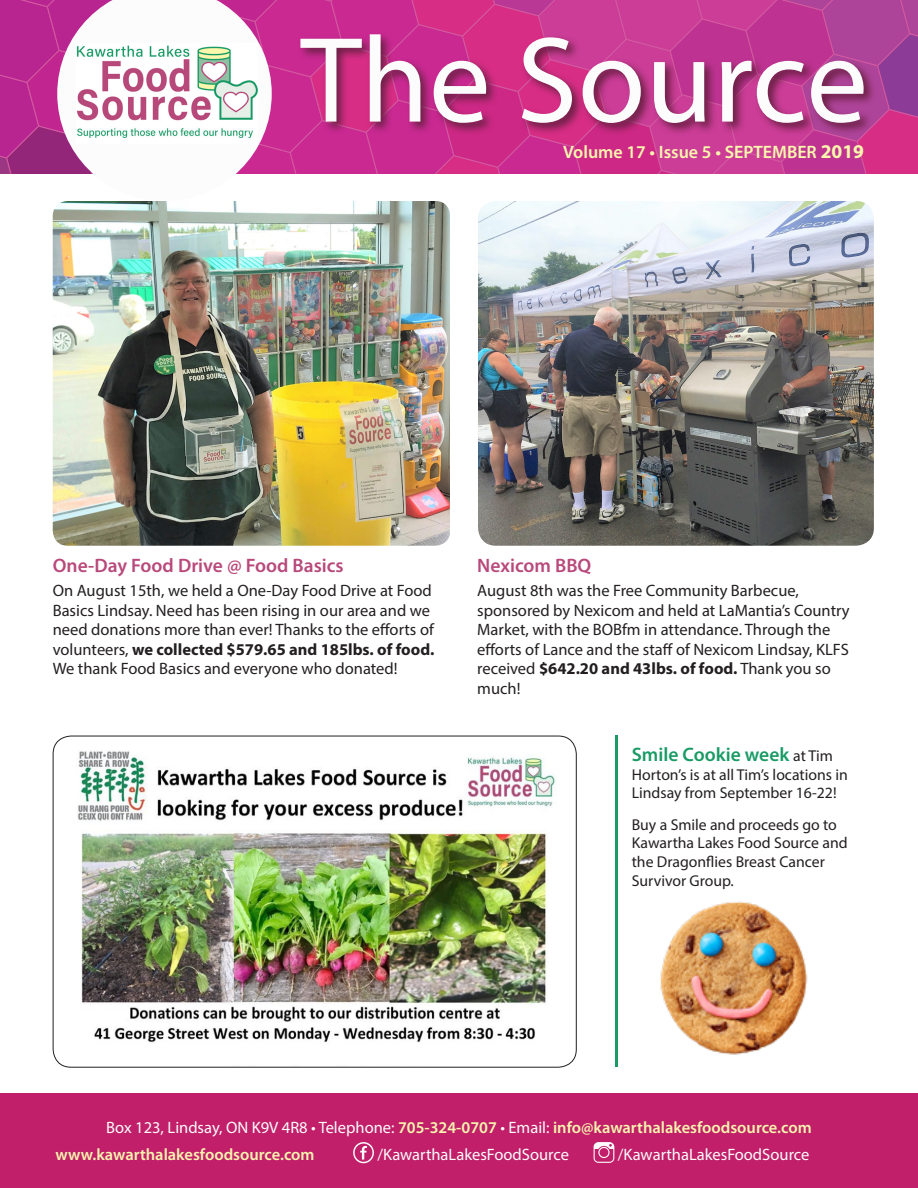
<style>
.page{position:relative;width:918px;height:1188px;background:#fff}
.page>*{position:absolute;margin:0;border:0;box-sizing:border-box;transform-origin:0 0}
.Thank_Yous_Title{font:600 19.5px "Myriad Pro";color:#b9497b}
.Thank_Yous_Body_Text{font:600 19.5px "Myriad Pro";color:#199b65}
.t1{font:600 18px "Myriad Pro";color:#fbf7ad}
.Thank_Yous_Body_Text-2{font:16.5px/19.5px "Myriad Pro";color:#231f20}
.t2{font:600 16.5px/26.5px "Myriad Pro";color:#f8f5af}
.t3{font:16.5px "Myriad Pro";color:#fcfcfc}
.Thank_Yous_Body_Text-3{font:15.75px/18.6px "Myriad Pro";color:#231f20}
.s1{color:#f8f5af}
.s2{font-weight:700;font-size:19.5px}
.s3{font-weight:700}
.s4{font-weight:400;font-size:15.75px;color:#231f20}
.s5{font-weight:400;color:#fcfcfc}
</style>
<div class="page">
<div style="left:0;top:1094px;width:918px;height:94px;background:#c11f69"></div>
<svg style="left:0;top:0;width:918px;height:174px"></svg>
<img style="left:76px;top:44px;width:182px;height:100px">
<svg style="left:297px;top:31px;width:579px;height:105px;background:#bc3188"></svg>
<svg style="left:300px;top:34px;width:564px;height:89px"></svg>
<svg style="left:594px;top:1142px;width:20px;height:21px"></svg>
<svg style="left:353px;top:1142px;width:21px;height:21px"></svg>
<img style="left:64px;top:751px;width:500px;height:315px">
<img style="left:660px;top:901px;width:148px;height:154px">
<img style="left:53px;top:201px;width:397px;height:345px">
<img style="left:478px;top:201px;width:396px;height:345px">
<hr style="left:615px;top:736px;width:3px;height:331px;background:#199b65">
<p class="t1" style="left:563px;top:140px;width:302px">Volume 17 <span class="s1">•</span> Is<span class="s1">s</span>ue 5 <span class="s1">•</span> SEPTEMBER <span class="s2">2019</span></p>
<p class="Thank_Yous_Title" style="left:53px;top:553px;width:293px">One-Day Food Drive @ Food Basics</p>
<p class="Thank_Yous_Body_Text-2" style="left:53px;top:581px;width:383px">On August 15th, we held a One-Day Food Drive at Food Basics Lindsay. Need has been rising in our area and we need donations more than ever! Thanks to the efforts of volunteers, <span class="s3">we collected $579.65 and 185lbs. of food.<br></span>We thank Food Basics and everyone who donated!</p>
<p class="Thank_Yous_Title" style="left:477px;top:553px;width:116px">Nexicom BBQ</p>
<p class="Thank_Yous_Body_Text-2" style="left:477px;top:581px;width:374px">August 8th was the Free Community Barbecue, sponsored by Nexicom and held at LaMantia’s Country Market, with the BOBfm in attendance. Through the efforts of Lance and the staff of Nexicom Lindsay, KLFS received <span class="s3">$642.20 and 43lbs. of food.</span> Thank you so much!</p>
<p class="Thank_Yous_Body_Text" style="left:632px;top:742px;width:203px">Smile Cookie week <span class="s4">at Tim</span></p>
<p class="Thank_Yous_Body_Text-3" style="left:632px;top:765px;width:218px">Horton’s is at all Tim’s locations in<br>Lindsay from September 16-22!</p>
<p class="Thank_Yous_Body_Text-3" style="left:632px;top:815px;width:217px">Buy a Smile and proceeds go to<br>Kawartha Lakes Food Source and the Dragonflies Breast Cancer<br>Survivor Group.</p>
<p class="t2" style="left:56px;top:1114px;width:758px;text-indent:51px"><span class="s5">Box 123, Lindsay, ON K9V 4R8 • Telephone:</span> 705-324-0707 <span class="s5">• Email:</span> info@kawarthalakesfoodsource.com www.kawarthalakesfoodsource.com</p>
<p class="t3" style="left:378px;top:1144px;width:193px">/KawarthaLakesFoodSource</p>
<p class="t3" style="left:618px;top:1144px;width:193px">/KawarthaLakesFoodSource</p>
</div>
